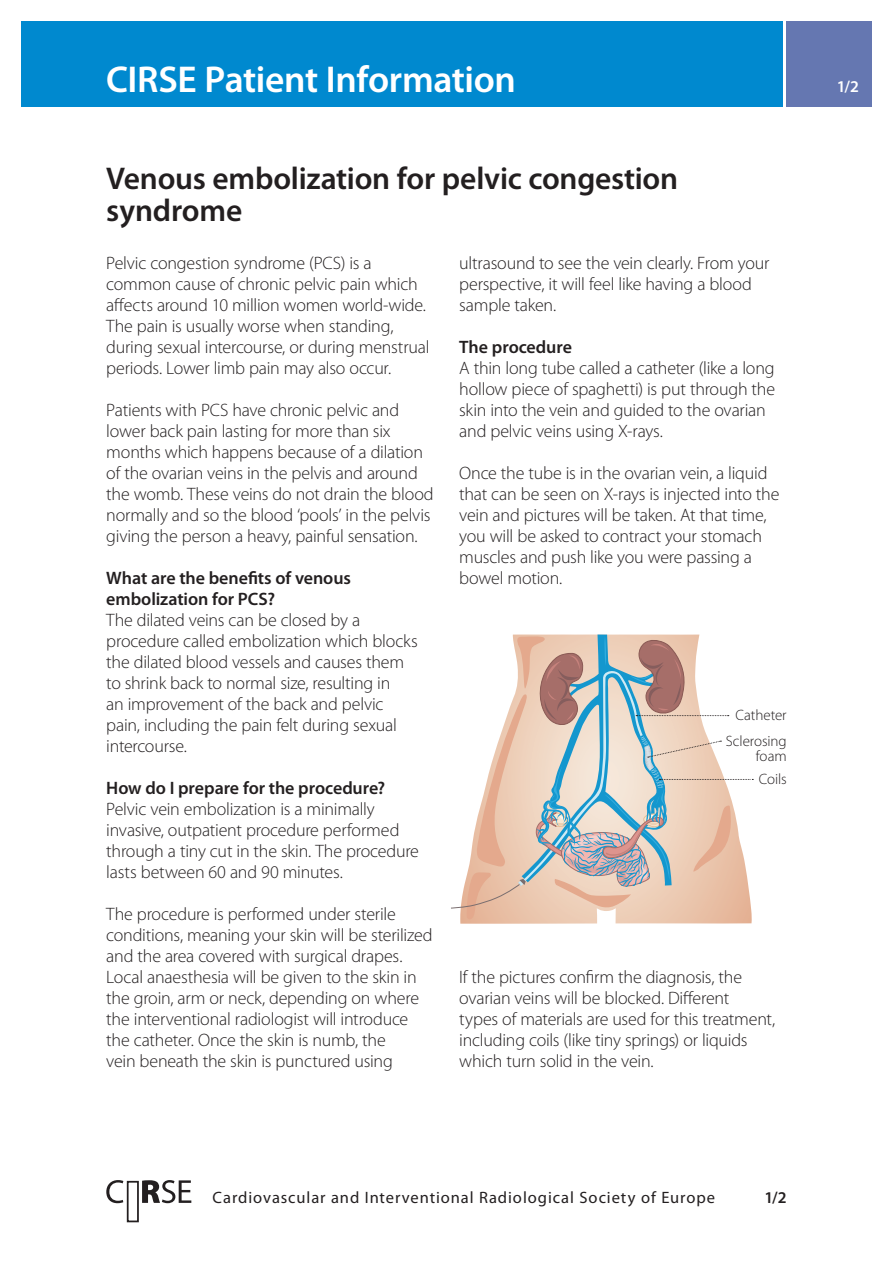
<style>
.page{position:relative;width:893px;height:1263px;background:#fff}
.page>*{position:absolute;margin:0;border:0;box-sizing:border-box;transform-origin:0 0}
.t1{font:600 37.5px "Myriad Pro";letter-spacing:-.01em;color:#fff}
.t2{font:600 31.5px/31.5px "Myriad Pro";letter-spacing:-.01em;color:#231f20}
.t3{font:300 18px/21px "Myriad Pro";letter-spacing:-.015em;color:#231f20}
.t4{font:600 18px/21px "Myriad Pro";letter-spacing:-.005em;color:#231f20}
.t5{font:16.5px "Myriad Pro";letter-spacing:.055em;color:#231f20}
.t6{font:600 16.5px "Myriad Pro";color:#231f20}
.t7{font:600 16.5px "Myriad Pro";color:#fff}
.t8{font:300 15px/15px "Myriad Pro";letter-spacing:-.005em;color:#231f20;text-align:right}
</style>
<div class="page">
<div style="left:127px;top:1181px;width:12px;height:41px;background:#fff;border:2px solid #231f20"></div>
<svg style="left:106px;top:1180px;width:85px;height:23px"></svg>
<div style="left:21px;top:21px;width:761px;height:85px;background:#0089cf"></div>
<div style="left:787px;top:21px;width:85px;height:85px;background:#6577b1"></div>
<svg style="left:451px;top:634px;width:302px;height:286px"></svg>
<h1 class="t1" style="left:106px;top:59px;width:411px">CIRSE Patient Information</h1>
<h2 class="t2" style="left:106px;top:164px;width:573px">Venous embolization for pelvic congestion syndrome</h2>
<p class="t3" style="left:106px;top:252px;width:325px">Pelvic congestion syndrome (PCS) is a common cause of chronic pelvic pain which affects around 10 million women world-wide.<br>The pain is usually worse when standing, during sexual intercourse, or during menstrual periods. Lower limb pain may also occur.</p>
<p class="t3" style="left:106px;top:399px;width:329px">Patients with PCS have chronic pelvic and lower back pain lasting for more than six months which happens because of a dilation of the ovarian veins in the pelvis and around the womb. These veins do not drain the blood normally and so the blood ‘pools’ in the pelvis giving the person a heavy, painful sensation.</p>
<p class="t4" style="left:106px;top:567px;width:246px">What are the benefits of venous embolization for PCS?</p>
<p class="t3" style="left:106px;top:609px;width:313px">The dilated veins can be closed by a procedure called embolization which blocks the dilated blood vessels and causes them to shrink back to normal size, resulting in<br>an improvement of the back and pelvic pain, including the pain felt during sexual intercourse.</p>
<p class="t4" style="left:106px;top:777px;width:280px">How do I prepare for the procedure?</p>
<p class="t3" style="left:106px;top:799px;width:314px">Pelvic vein embolization is a minimally invasive, outpatient procedure performed through a tiny cut in the skin. The procedure lasts between 60 and 90 minutes.</p>
<p class="t3" style="left:106px;top:904px;width:328px">The procedure is performed under sterile conditions, meaning your skin will be sterilized and the area covered with surgical drapes.<br>Local anaesthesia will be given to the skin in the groin, arm or neck, depending on where the interventional radiologist will introduce the catheter. Once the skin is numb, the<br>vein beneath the skin is punctured using</p>
<p class="t3" style="left:459px;top:253px;width:312px">ultrasound to see the vein clearly. From your perspective, it will feel like having a blood sample taken.</p>
<p class="t4" style="left:459px;top:337px;width:114px">The procedure</p>
<p class="t3" style="left:459px;top:358px;width:317px">A thin long tube called a catheter (like a long hollow piece of spaghetti) is put through the skin into the vein and guided to the ovarian and pelvic veins using X-rays.</p>
<p class="t3" style="left:459px;top:463px;width:322px">Once the tube is in the ovarian vein, a liquid that can be seen on X-rays is injected into the vein and pictures will be taken. At that time, you will be asked to contract your stomach muscles and push like you were passing a bowel motion.</p>
<p class="t8" style="left:736px;top:708px;width:53px">Catheter</p>
<p class="t8" style="left:726px;top:734px;width:62px">Sclerosing foam</p>
<p class="t8" style="left:759px;top:772px;width:29px">Coils</p>
<p class="t3" style="left:459px;top:967px;width:317px">If the pictures confirm the diagnosis, the ovarian veins will be blocked. Different<br>types of materials are used for this treatment, including coils (like tiny springs) or liquids which turn solid in the vein.</p>
<p class="t5" style="left:213px;top:1188px;width:504px">Cardiovascular and Interventional Radiological Society of Europe</p>
<p class="t6" style="left:764px;top:1188px;width:24px">1/2</p>
<p class="t7" style="left:837px;top:77px;width:24px">1/2</p>
</div>
